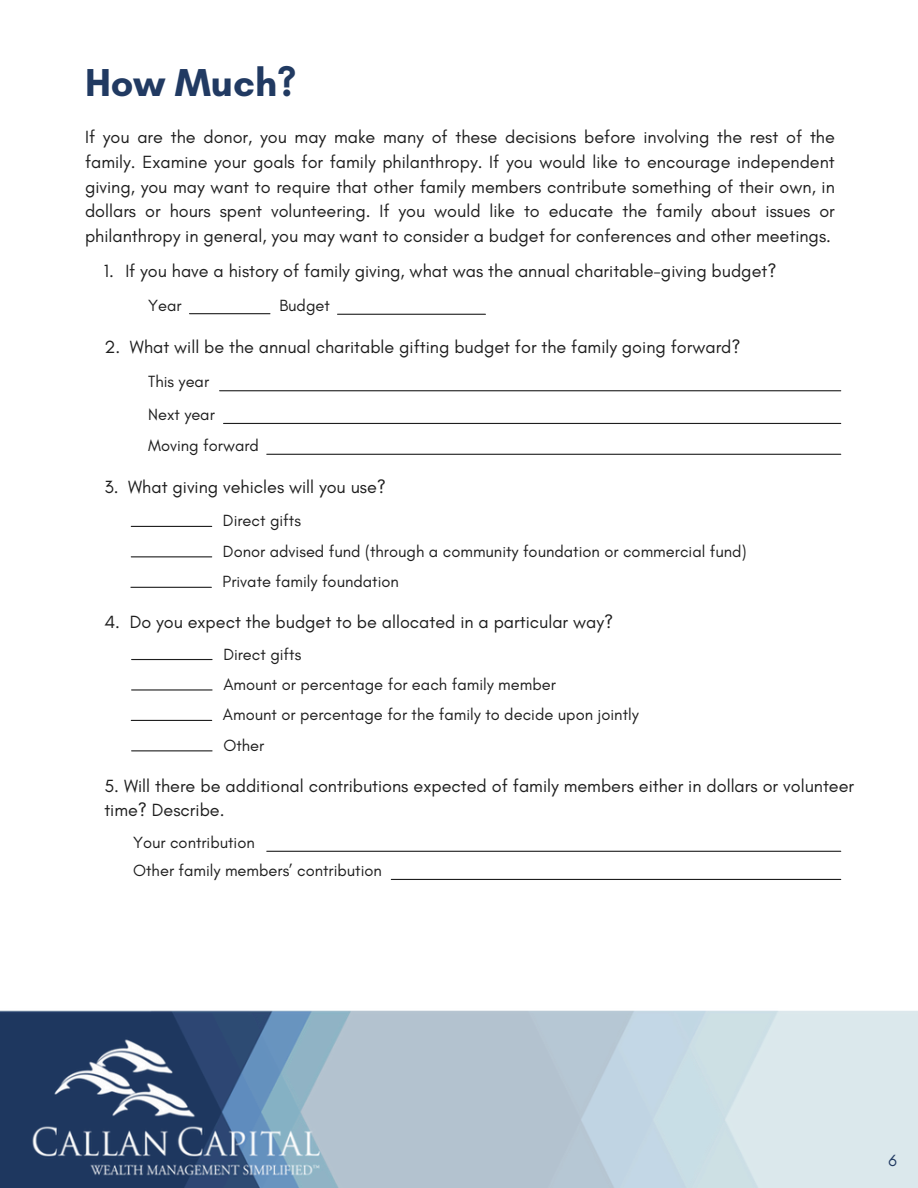
<style>
.page{position:relative;width:918px;height:1188px;background:#fff}
.page>*{position:absolute;margin:0;border:0;box-sizing:border-box;transform-origin:0 0}
.t1{font:700 39.6px "Glacial Indifference";color:#213a62}
.t2{font:18px/24.8px "Glacial Indifference";color:#1e1e1e;text-align:justify}
.t3{font:16.5px "Glacial Indifference";color:#1e1e1e}
.t4{font:16.5px "Glacial Indifference";color:#213a62}
</style>
<div class="page">
<img style="left:0;top:1010px;width:918px;height:178px">
<hr style="left:338px;top:314px;width:147px;height:1px;background:#1e1e1e">
<hr style="left:190px;top:313px;width:80px;height:1px;background:#1e1e1e">
<hr style="left:220px;top:390px;width:621px;height:1px;background:#1e1e1e">
<hr style="left:224px;top:423px;width:617px;height:1px;background:#1e1e1e">
<hr style="left:267px;top:454px;width:574px;height:1px;background:#1e1e1e">
<hr style="left:131px;top:526px;width:81px;height:1px;background:#1e1e1e">
<hr style="left:131px;top:556px;width:81px;height:1px;background:#1e1e1e">
<hr style="left:131px;top:587px;width:80px;height:1px;background:#1e1e1e">
<hr style="left:132px;top:659px;width:80px;height:1px;background:#1e1e1e">
<hr style="left:132px;top:689px;width:80px;height:2px;background:#1e1e1e">
<hr style="left:131px;top:720px;width:81px;height:1px;background:#1e1e1e">
<hr style="left:132px;top:750px;width:80px;height:1px;background:#1e1e1e">
<hr style="left:267px;top:851px;width:574px;height:1px;background:#1e1e1e">
<hr style="left:391px;top:879px;width:450px;height:1px;background:#1e1e1e">
<p class="t1" style="left:85px;top:59px;width:213px">How Much?</p>
<p class="t2" style="left:85px;top:124px;width:751px">If you are the donor, you may make many of these decisions before involving the rest of the family. Examine your goals for family philanthropy. If you would like to encourage independent giving, you may want to require that other family members contribute something of their own, in dollars or hours spent volunteering. If you would like to educate the family about issues or philanthropy in general, you may want to consider a budget for conferences and other meetings.</p>
<p class="t2" style="left:104px;top:258px;width:674px">1. If you have a history of family giving, what was the annual charitable-giving budget?</p>
<p class="t3" style="left:148px;top:295px;width:35px">Year</p>
<p class="t3" style="left:279px;top:295px;width:52px">Budget</p>
<p class="t2" style="left:104px;top:335px;width:638px">2. What will be the annual charitable gifting budget for the family going forward?</p>
<p class="t3" style="left:148px;top:372px;width:63px">This year</p>
<p class="t3" style="left:148px;top:404px;width:68px">Next year</p>
<p class="t3" style="left:148px;top:435px;width:112px">Moving forward</p>
<p class="t2" style="left:104px;top:474px;width:283px">3. What giving vehicles will you use?</p>
<p class="t3" style="left:223px;top:511px;width:79px">Direct gifts</p>
<p class="t3" style="left:223px;top:541px;width:525px">Donor advised fund (through a community foundation or commercial fund)</p>
<p class="t3" style="left:223px;top:572px;width:178px">Private family foundation</p>
<p class="t2" style="left:104px;top:609px;width:510px">4. Do you expect the budget to be allocated in a particular way?</p>
<p class="t3" style="left:223px;top:644px;width:79px">Direct gifts</p>
<p class="t3" style="left:223px;top:674px;width:334px">Amount or percentage for each family member</p>
<p class="t3" style="left:223px;top:705px;width:417px">Amount or percentage for the family to decide upon jointly</p>
<p class="t3" style="left:223px;top:735px;width:42px">Other</p>
<p class="t2" style="left:104px;top:773px;width:751px">5. Will there be additional contributions expected of family members either in dollars or volunteer time? Describe.</p>
<p class="t3" style="left:133px;top:832px;width:123px">Your contribution</p>
<p class="t3" style="left:133px;top:860px;width:250px">Other family members’ contribution</p>
<p class="t4" style="left:889px;top:1150px;width:10px">6</p>
</div>
